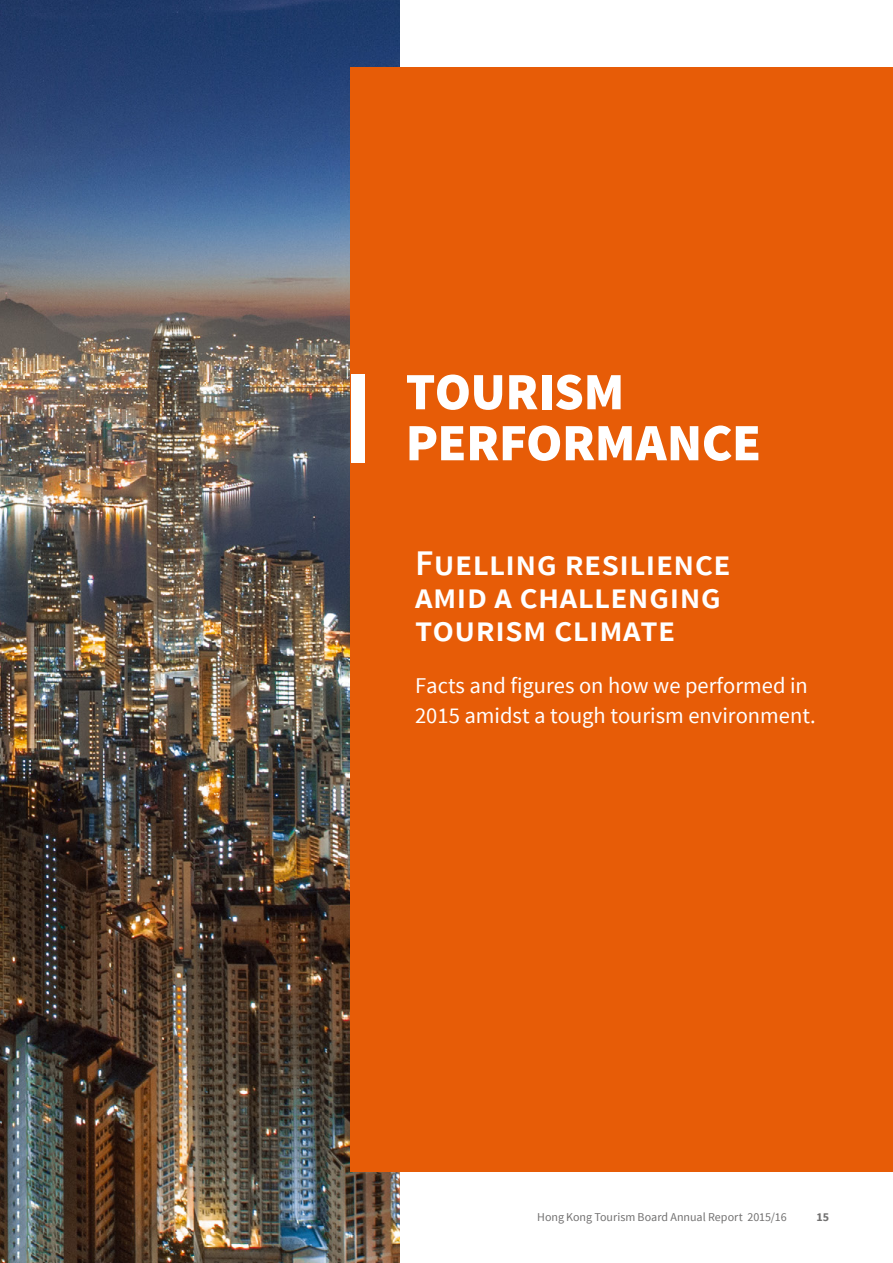
<style>
.page{position:relative;width:893px;height:1263px;background:#fff}
.page>*{position:absolute;margin:0;border:0;box-sizing:border-box;transform-origin:0 0}
.t1{font:900 52.5px/51px "Source Sans Pro";letter-spacing:-.005em;color:#fff}
.t2{font:600 36px/33px "Source Sans Pro";color:#fff}
.t3{font:22.5px/30px "Source Sans Pro";color:#fff}
.t4{font:12px "Source Sans Pro";color:#727171}
.t5{font:700 12px "Source Sans Pro";color:#727171}
</style>
<div class="page">
<img style="left:0;top:0;width:399px;height:1263px">
<div style="left:351px;top:67px;width:542px;height:1104px;background:#e75c07"></div>
<div style="left:351px;top:374px;width:14px;height:89px;background:#fff"></div>
<h1 class="t1" style="left:406px;top:369px;width:357px">TOURISM<br>PERFORMANCE</h1>
<h2 class="t2" style="left:415px;top:548px;width:317px">Fuelling resilience amid a challenging tourism climate</h2>
<p class="t3" style="left:415px;top:670px;width:402px">Facts and figures on how we performed in<br>2015 amidst a tough tourism environment.</p>
<p class="t4" style="left:537px;top:1209px;width:251px">Hong Kong Tourism Board Annual Report 2015/16</p>
<p class="t5" style="left:816px;top:1209px;width:14px">15</p>
</div>
